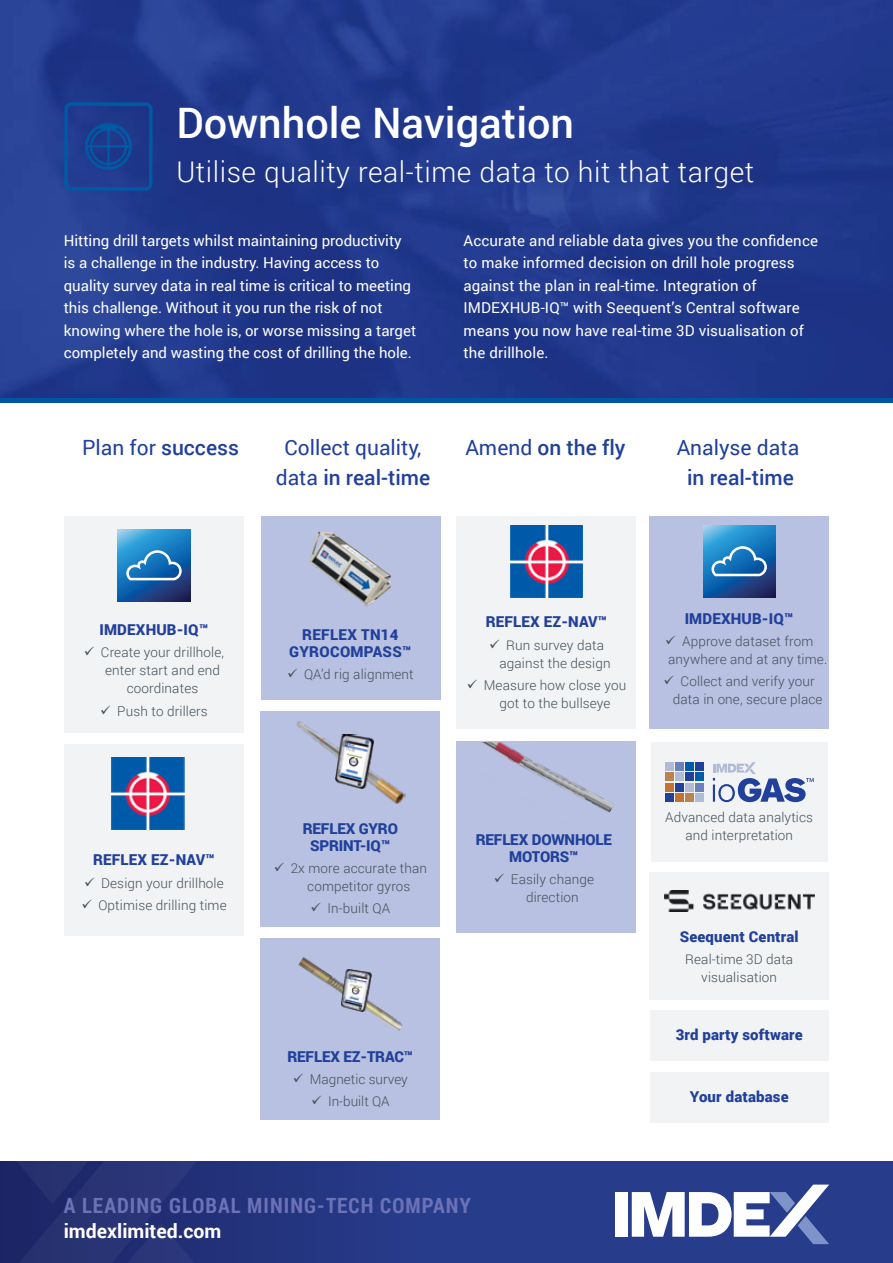
<style>
.page{position:relative;width:893px;height:1263px;background:#fff}
.page>*{position:absolute;margin:0;border:0;box-sizing:border-box;transform-origin:0 0}
.t1{font:500 42px "Roboto";color:#fff}
.t2{font:300 28.5px "Roboto";letter-spacing:.02em;color:#fff}
.t3{font:21px/30px "Roboto";color:#21409a;text-align:center}
.t4{font:700 21px "Roboto Condensed";letter-spacing:.05em;color:#6c72b6}
.t5{font:500 21px "Roboto";color:#21409a}
.t6{font:700 19.5px "Roboto";color:#fff}
.t7{font:15px/22.5px "Roboto";color:#fff}
.t8{font:900 15px/16.5px "Roboto";letter-spacing:.01em;color:#21409a;text-align:center}
.t9{font:900 15px/16.5px "Roboto";letter-spacing:-.01em;color:#21409a;text-align:center}
.t10{font:300 13.5px/18px "Roboto";letter-spacing:.01em;color:#43505a;text-align:center}
.s1{font-weight:500}
.s2{font-weight:400}
</style>
<div class="page">
<svg style="left:0;top:1161px;width:893px;height:102px;background:#263987"></svg>
<div style="left:615px;top:1192px;width:12px;height:45px;background:#fff"></div>
<svg style="left:632px;top:1184px;width:197px;height:60px"></svg>
<svg style="left:8px;top:1161px;width:197px;height:102px;background:#243072"></svg>
<div style="left:64px;top:744px;width:180px;height:191px;background:#f1f3f4"></div>
<div style="left:260px;top:711px;width:180px;height:216px;background:#b8c1e1"></div>
<div style="left:260px;top:938px;width:180px;height:182px;background:#b8c1e1"></div>
<div style="left:456px;top:741px;width:180px;height:191px;background:#b8c1e1"></div>
<div style="left:649px;top:872px;width:180px;height:128px;background:#f1f3f4"></div>
<div style="left:64px;top:516px;width:180px;height:216px;background:#f1f3f4"></div>
<div style="left:261px;top:516px;width:180px;height:183px;background:#b8c1e1"></div>
<div style="left:456px;top:516px;width:180px;height:212px;background:#f1f3f4"></div>
<div style="left:649px;top:516px;width:180px;height:212px;background:#b8c1e1"></div>
<img style="left:0;top:0;width:893px;height:398px">
<svg style="left:64px;top:102px;width:89px;height:89px;background:#184091"></svg>
<div style="left:0;top:398px;width:893px;height:5px;background:#0056a2"></div>
<img style="left:112px;top:757px;width:72px;height:73px">
<img style="left:310px;top:531px;width:81px;height:75px">
<img style="left:481px;top:742px;width:133px;height:71px">
<img style="left:296px;top:721px;width:110px;height:83px">
<img style="left:335px;top:735px;width:38px;height:53px">
<img style="left:298px;top:957px;width:105px;height:74px">
<img style="left:341px;top:970px;width:30px;height:41px">
<svg style="left:703px;top:525px;width:72px;height:72px;background:#246faf"></svg>
<svg style="left:711px;top:546px;width:56px;height:30px;background:#428dc6"></svg>
<img style="left:510px;top:526px;width:73px;height:72px">
<div style="left:651px;top:742px;width:176px;height:120px;background:#f1f3f4"></div>
<div style="left:650px;top:1010px;width:178px;height:50px;background:#f1f3f4"></div>
<div style="left:665px;top:793px;width:8px;height:9px;background:#21409a"></div>
<div style="left:665px;top:783px;width:8px;height:8px;background:#c27334"></div>
<div style="left:665px;top:772px;width:8px;height:9px;background:#bb834d"></div>
<div style="left:665px;top:762px;width:8px;height:9px;background:#b0bcd6"></div>
<div style="left:695px;top:793px;width:9px;height:9px;background:#b0bcd6"></div>
<div style="left:695px;top:783px;width:9px;height:8px;background:#6a81bb"></div>
<div style="left:695px;top:772px;width:9px;height:9px;background:#005baa"></div>
<div style="left:695px;top:762px;width:9px;height:9px;background:#21409a"></div>
<div style="left:685px;top:793px;width:9px;height:9px;background:#bb834d"></div>
<div style="left:685px;top:783px;width:9px;height:8px;background:#b0bcd6"></div>
<div style="left:685px;top:772px;width:9px;height:9px;background:#21409a"></div>
<div style="left:685px;top:762px;width:9px;height:9px;background:#005baa"></div>
<div style="left:675px;top:793px;width:9px;height:9px;background:#c27334"></div>
<div style="left:675px;top:783px;width:9px;height:8px;background:#21409a"></div>
<div style="left:675px;top:772px;width:9px;height:9px;background:#b0bcd6"></div>
<div style="left:675px;top:762px;width:9px;height:9px;background:#6a81bb"></div>
<svg style="left:713px;top:762px;width:101px;height:40px"></svg>
<img style="left:664px;top:891px;width:150px;height:20px">
<div style="left:650px;top:1073px;width:178px;height:50px;background:#f1f3f4"></div>
<svg style="left:118px;top:529px;width:72px;height:72px;background:#2470af"></svg>
<svg style="left:126px;top:550px;width:56px;height:30px"></svg>
<h1 class="t1" style="left:176px;top:93px;width:399px">Downhole Navigation</h1>
<h2 class="t2" style="left:176px;top:152px;width:579px">Utilise quality real-time data to hit that target</h2>
<p class="t7" style="left:64px;top:228px;width:354px">Hitting drill targets whilst maintaining productivity is a challenge in the industry. Having access to quality survey data in real time is critical to meeting this challenge. Without it you run the risk of not knowing where the hole is, or worse missing a target completely and wasting the cost of drilling the hole.</p>
<p class="t7" style="left:463px;top:228px;width:356px">Accurate and reliable data gives you the confidence to make informed decision on drill hole progress against the plan in real-time. Integration of IMDEXHUB-IQ™ with Seequent’s Central software means you now have real-time 3D visualisation of the drillhole.</p>
<h3 class="t3" style="left:82px;top:432px;width:158px">Plan for <span class="s1">success</span></h3>
<h3 class="t3" style="left:276px;top:432px;width:156px">Collect quality, data <span class="s1">in real-time</span></h3>
<h3 class="t5" style="left:465px;top:433px;width:162px"><span class="s2">Amend</span> on the fly</h3>
<h3 class="t3" style="left:677px;top:432px;width:124px">Analyse data</h3>
<h3 class="t5" style="left:687px;top:463px;width:108px">in real-time</h3>
<p class="t8" style="left:100px;top:621px;width:110px">IMDEXHUB-IQ™</p>
<p class="t10" style="left:101px;top:643px;width:125px">Create your drillhole, enter start and end coordinates</p>
<p class="t10" style="left:117px;top:701px;width:92px">Push to drillers</p>
<p class="t8" style="left:93px;top:851px;width:123px">REFLEX EZ-NAV™</p>
<p class="t10" style="left:98px;top:871px;width:130px;line-height:22.2px;text-align:left">Design your drillhole<br>Optimise drilling time</p>
<p class="t8" style="left:289px;top:626px;width:124px">REFLEX TN14<br>GYROCOMPASS™</p>
<p class="t10" style="left:304px;top:664px;width:111px">QA’d rig alignment</p>
<p class="t9" style="left:303px;top:820px;width:97px">REFLEX GYRO<br>SPRINT-IQ™</p>
<p class="t10" style="left:291px;top:859px;width:138px">2x more accurate than competitor gyros</p>
<p class="t10" style="left:327px;top:899px;width:64px">In-built QA</p>
<p class="t8" style="left:486px;top:613px;width:123px">REFLEX EZ-NAV™</p>
<p class="t10" style="left:499px;top:635px;width:113px">Run survey data against the design</p>
<p class="t10" style="left:484px;top:676px;width:144px">Measure how close you got to the bullseye</p>
<p class="t9" style="left:476px;top:831px;width:138px">REFLEX DOWNHOLE<br>MOTORS™</p>
<p class="t10" style="left:511px;top:870px;width:85px">Easily change direction</p>
<p class="t9" style="left:287px;top:1048px;width:127px">REFLEX EZ-TRAC™</p>
<p class="t10" style="left:310px;top:1068px;width:99px;line-height:22.2px">Magnetic survey<br>In-built QA</p>
<h3 class="t4" style="left:64px;top:1190px;width:409px">A LEADING GLOBAL MINING-TECH COMPANY</h3>
<h3 class="t6" style="left:64px;top:1217px;width:159px">imdexlimited.com</h3>
<p class="t8" style="left:685px;top:610px;width:110px">IMDEXHUB-IQ™</p>
<p class="t10" style="left:668px;top:632px;width:160px">Approve dataset from anywhere and at any time.</p>
<p class="t10" style="left:673px;top:672px;width:151px">Collect and verify your data in one, secure place</p>
<p class="t10" style="left:665px;top:807px;width:149px">Advanced data analytics and interpretation</p>
<p class="t8" style="left:680px;top:928px;width:120px">Seequent Central</p>
<p class="t10" style="left:685px;top:950px;width:110px">Real-time 3D data visualisation</p>
<p class="t8" style="left:676px;top:1026px;width:128px">3rd party software</p>
<p class="t8" style="left:690px;top:1088px;width:100px">Your database</p>
</div>
